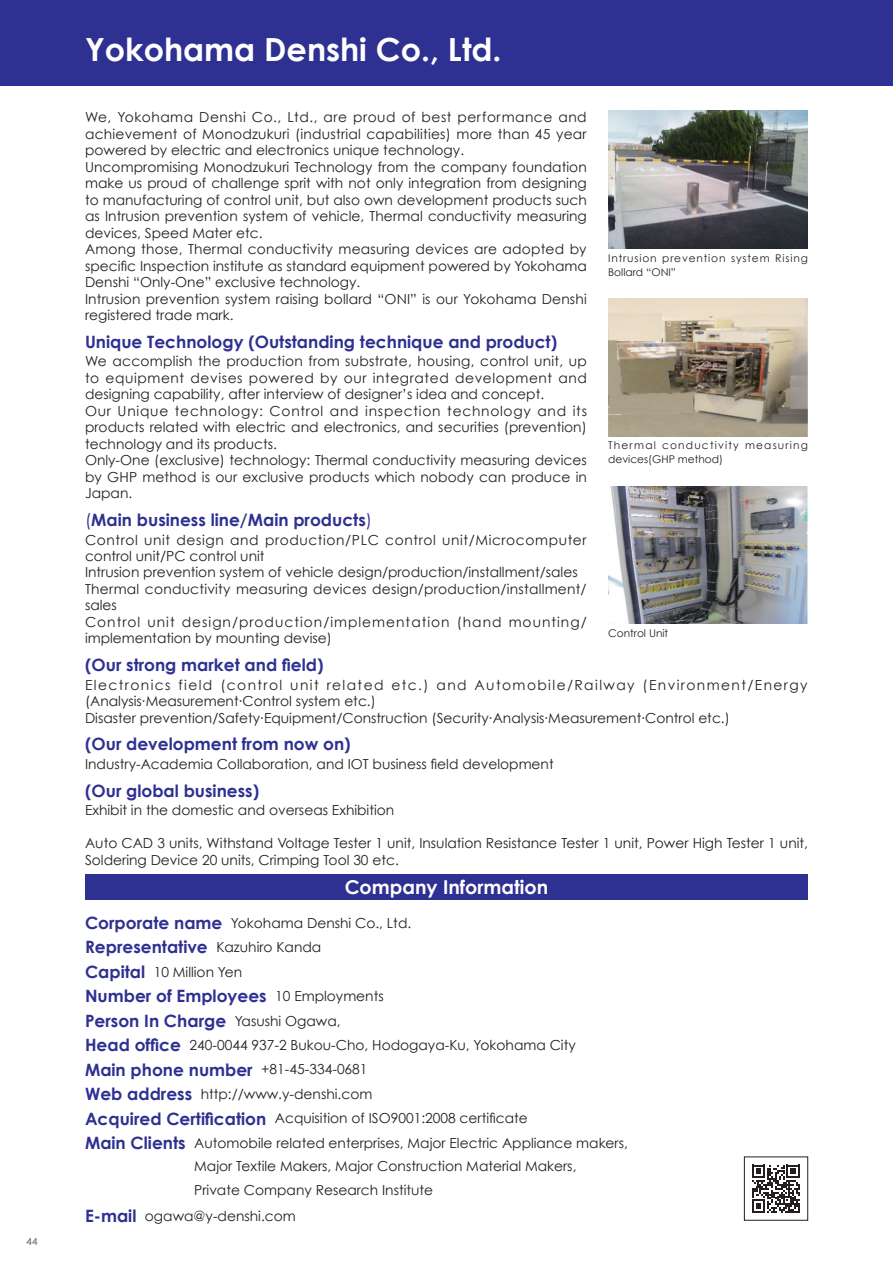
<style>
.page{position:relative;width:893px;height:1263px;background:#fff}
.page>*{position:absolute;margin:0;border:0;box-sizing:border-box;transform-origin:0 0}
.t1{font:700 31.95px "Century Gothic";color:#fff}
.t2{font:700 19.2px "Century Gothic";color:#fff}
.t3{font:700 16.95px/24.5px "Century Gothic";color:#2e3092}
.t4{font:13.8px/16.5px "Century Gothic";color:#231f20}
.t5{font:10.65px/13.8px "Century Gothic";letter-spacing:.11em;color:#231f20}
.t6{font:10.65px/13.8px "Century Gothic";letter-spacing:.08em;color:#231f20}
.t7{font:10.65px "Century Gothic";color:#231f20}
.t8{font:10.05px "Century Gothic";color:#57585a;scale:1.05 1}
.s1{font-weight:400}
.s2{font-weight:700;font-size:16.95px;color:#2e3092}
.s3{font-weight:400;font-size:13.8px;color:#231f20}
</style>
<div class="page">
<div style="left:0;top:0;width:893px;height:85px;background:#2e3092"></div>
<div style="left:85px;top:874px;width:723px;height:26px;background:#2e3092"></div>
<svg style="left:752px;top:1164px;width:48px;height:49px"></svg>
<div style="left:744px;top:1157px;width:64px;height:63px;border:1px solid #231f20"></div>
<img style="left:608px;top:111px;width:200px;height:137px">
<img style="left:608px;top:298px;width:200px;height:138px">
<img style="left:608px;top:486px;width:199px;height:137px">
<p class="t8" style="left:26px;top:1235px;width:13px">44</p>
<h1 class="t1" style="left:85px;top:30px;width:418px">Yokohama Denshi Co., Ltd.</h1>
<p class="t4" style="left:85px;top:109px;width:503px">We, Yokohama Denshi Co., Ltd., are proud of best performance and achievement of Monodzukuri (industrial capabilities) more than 45 year powered by electric and electronics unique technology.<br>Uncompromising Monodzukuri Technology from the company foundation make us proud of challenge sprit with not only integration from designing to manufacturing of control unit, but also own development products such as Intrusion prevention system of vehicle, Thermal conductivity measuring devices, Speed Mater etc.<br>Among those, Thermal conductivity measuring devices are adopted by specific Inspection institute as standard equipment powered by Yokohama Denshi “Only-One” exclusive technology.<br>Intrusion prevention system raising bollard “ONI” is our Yokohama Denshi registered trade mark.</p>
<p class="t3" style="left:85px;top:329px;width:474px">Unique Technology (Outstanding technique and product)</p>
<p class="t4" style="left:85px;top:353px;width:503px">We accomplish the production from substrate, housing, control unit, up to equipment devises powered by our integrated development and designing capability, after interview of designer’s idea and concept.<br>Our Unique technology: Control and inspection technology and its products related with electric and electronics, and securities (prevention) technology and its products.<br>Only-One (exclusive) technology: Thermal conductivity measuring devices by GHP method is our exclusive products which nobody can produce in Japan.</p>
<p class="t3" style="left:85px;top:507px;width:289px"><span class="s1">(</span>Main business line/Main products<span class="s1">)</span></p>
<p class="t4" style="left:85px;top:531px;width:503px">Control unit design and production/PLC control unit/Microcomputer control unit/PC control unit<br>Intrusion prevention system of vehicle design/production/installment/sales Thermal conductivity measuring devices design/production/installment/ sales<br>Control unit design/production/implementation (hand mounting/ implementation by mounting devise)</p>
<p class="t3" style="left:85px;top:652px;width:240px">(Our strong market and field)</p>
<p class="t4" style="left:85px;top:676px;width:724px">Electronics field (control unit related etc.) and Automobile/Railway (Environment/Energy (Analysis∙Measurement∙Control system etc.)<br>Disaster prevention/Safety∙Equipment/Construction (Security∙Analysis∙Measurement∙Control etc.)</p>
<p class="t3" style="left:85px;top:731px;width:267px">(Our development from now on)</p>
<p class="t4" style="left:85px;top:755px;width:470px">Industry-Academia Collaboration, and IOT business field development</p>
<p class="t3" style="left:85px;top:778px;width:176px">(Our global business)</p>
<p class="t4" style="left:85px;top:802px;width:311px">Exhibit in the domestic and overseas Exhibition</p>
<p class="t4" style="left:85px;top:834px;width:724px">Auto CAD 3 units, Withstand Voltage Tester 1 unit, Insulation Resistance Tester 1 unit, Power High Tester 1 unit,<br>Soldering Device 20 units, Crimping Tool 30 etc.</p>
<p class="t6" style="left:608px;top:251px;width:201px">Intrusion prevention system Rising<br>Bollard “ONI”</p>
<p class="t5" style="left:608px;top:439px;width:201px">Thermal conductivity measuring devices(GHP method)</p>
<p class="t7" style="left:608px;top:626px;width:62px">Control Unit</p>
<h2 class="t2" style="left:345px;top:875px;width:205px">Company Information</h2>
<p class="t4" style="left:85px;top:914px;width:328px"><span class="s2">Corporate name</span> Yokohama Denshi Co., Ltd.</p>
<p class="t3" style="left:85px;top:934px;width:238px">Representative <span class="s3">Kazuhiro Kanda</span></p>
<p class="t4" style="left:85px;top:963px;width:159px"><span class="s2">Capital</span> 10 Million Yen</p>
<p class="t3" style="left:85px;top:983px;width:300px">Number of Employees <span class="s3">10 Employments<br></span>Person In Charge <span class="s3">Yasushi Ogawa,</span></p>
<p class="t4" style="left:85px;top:1036px;width:492px"><span class="s2">Head office</span> 240-0044 937-2 Bukou-Cho, Hodogaya-Ku, Yokohama City</p>
<p class="t3" style="left:85px;top:1057px;width:284px">Main phone number <span class="s3">+81-45-334-0681</span></p>
<p class="t4" style="left:85px;top:1081px;width:544px;line-height:24.5px"><span class="s2">Web address</span> http://www.y-denshi.com<br><span class="s2">Acquired Certification</span> Acquisition of ISO9001:2008 certificate<br><span class="s2">Main Clients</span> Automobile related enterprises, Major Electric Appliance makers,</p>
<p class="t4" style="left:194px;top:1153px;width:384px;line-height:24.5px">Major Textile Makers, Major Construction Material Makers,<br>Private Company Research Institute</p>
<p class="t4" style="left:85px;top:1208px;width:212px"><span class="s2">E-mail</span> ogawa@y-denshi.com</p>
</div>
